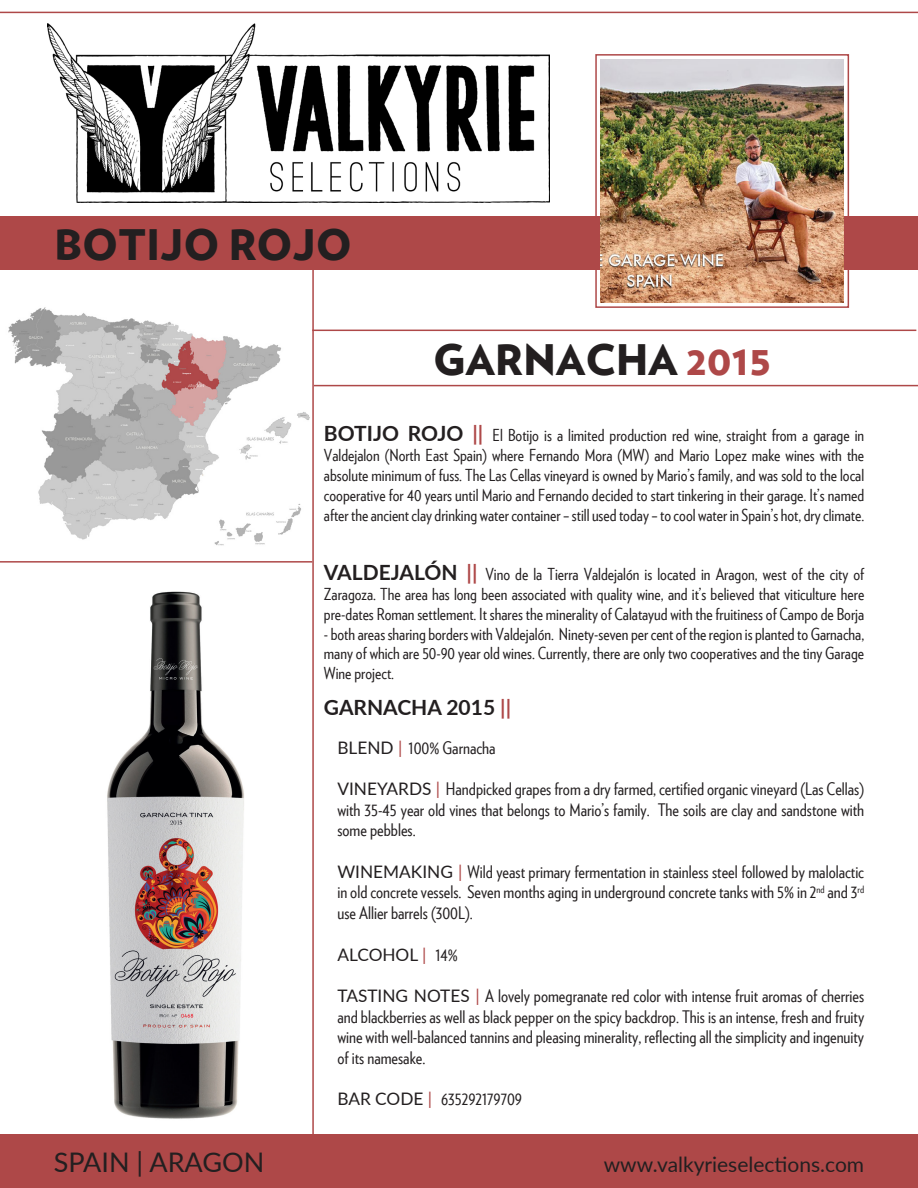
<style>
.page{position:relative;width:918px;height:1188px;background:#fff}
.page>*{position:absolute;margin:0;border:0;box-sizing:border-box;transform-origin:0 0}
.t1{font:900 42px "Verlag";color:#231f20}
.t2{font:27px "Lato";color:#231f20}
.t3{font:21px "Lato";color:#231f20}
.t4{font:700 21px "Lato";color:#231f20}
.t5{font:17.25px/20.7px "Verlag Condensed";color:#231f20;text-align:justify}
.t6{font:17.25px "Lato";color:#231f20}
.t7{font:16.5px/19.8px "Verlag Condensed";color:#231f20;text-align:justify}
.s1{color:#ae4848}
.s2{font-family:"Lato";font-weight:700;font-size:21px}
.s3{font-family:"Lato";font-weight:700;font-size:21px;color:#ae4848}
.s4{font-family:"Lato"}
.s5{font-family:"Lato";color:#ae4848}
.s6{font-family:"Verlag Condensed"}
</style>
<div class="page">
<img style="left:47px;top:23px;width:502px;height:180px">
<img style="left:107px;top:591px;width:137px;height:528px">
<hr style="left:312px;top:216px;width:2px;height:972px;background:#ae4848">
<div style="left:0;top:216px;width:918px;height:54px;background:#ae4848"></div>
<img style="left:601px;top:59px;width:243px;height:243px">
<div style="left:1px;top:1134px;width:917px;height:54px;background:#ae4848"></div>
<hr style="left:0;top:561px;width:312px;height:2px;background:#ae4848">
<img style="left:8px;top:307px;width:302px;height:239px">
<div style="left:595px;top:54px;width:254px;height:254px;border:2px solid #ae4848"></div>
<hr style="left:312px;top:330px;width:604px;height:1px;background:#ae4848">
<hr style="left:314px;top:385px;width:604px;height:1px;background:#ae4848">
<hr style="left:0;top:12px;width:918px;height:1px;background:#ae4848">
<p class="t1" style="left:54px;top:210px;width:300px">BOTIJO ROJO</p>
<p class="t1" style="left:433px;top:325px;width:339px">GARNACHA <span class="s1">2015</span></p>
<p class="t7" style="left:324px;top:425px;width:542px"><span class="s2">BOTIJO ROJO</span> <span class="s3">||</span> El Botijo is a limited production red wine, straight from a garage in Valdejalon (North East Spain) where Fernando Mora (MW) and Mario Lopez make wines with the absolute minimum of fuss. The Las Cellas vineyard is owned by Mario’s family, and was sold to the local cooperative for 40 years until Mario and Fernando decided to start tinkering in their garage. It’s named after the ancient clay drinking water container – still used today – to cool water in Spain’s hot, dry climate.</p>
<p class="t7" style="left:324px;top:564px;width:542px"><span class="s2">VALDEJALÓN</span> <span class="s3">||</span> Vino de la Tierra Valdejalón is located in Aragon, west of the city of Zaragoza. The area has long been associated with quality wine, and it’s believed that viticulture here pre-dates Roman settlement. It shares the minerality of Calatayud with the fruitiness of Campo de Borja</p>
<p class="t7" style="left:324px;top:623px;width:542px">- both areas sharing borders with Valdejalón. Ninety-seven per cent of the region is planted to Garnacha, many of which are 50-90 year old wines. Currently, there are only two cooperatives and the tiny Garage Wine project.</p>
<p class="t4" style="left:324px;top:692px;width:189px">GARNACHA 2015 <span class="s1">||</span></p>
<p class="t5" style="left:337px;top:736px;width:160px"><span class="s4">BLEND</span> <span class="s5">|</span> 100% Garnacha</p>
<p class="t5" style="left:337px;top:778px;width:528px"><span class="s4">VINEYARDS</span> <span class="s5">|</span> Handpicked grapes from a dry farmed, certified organic vineyard (Las Cellas) with 35-45 year old vines that belongs to Mario’s family. The soils are clay and sandstone with some pebbles.</p>
<p class="t5" style="left:337px;top:861px;width:528px"><span class="s4">WINEMAKING</span> <span class="s5">|</span> Wild yeast primary fermentation in stainless steel followed by malolactic in old concrete vessels. Seven months aging in underground concrete tanks with 5% in 2<sup>nd</sup> and 3<sup>rd </sup>use Allier barrels (300L).</p>
<p class="t6" style="left:337px;top:942px;width:122px">ALCOHOL <span class="s1">|</span> <span class="s6">14%</span></p>
<p class="t5" style="left:337px;top:985px;width:528px"><span class="s4">TASTING NOTES</span> <span class="s5">|</span> A lovely pomegranate red color with intense fruit aromas of cherries and blackberries as well as black pepper on the spicy backdrop. This is an intense, fresh and fruity wine with well-balanced tannins and pleasing minerality, reflecting all the simplicity and ingenuity of its namesake.</p>
<p class="t5" style="left:337px;top:1088px;width:186px"><span class="s4">BAR CODE</span> <span class="s5">|</span> 635292179709</p>
<p class="t2" style="left:54px;top:1143px;width:212px">SPAIN | ARAGON</p>
<p class="t3" style="left:604px;top:1149px;width:262px">www.valkyrieselections.com</p>
</div>
